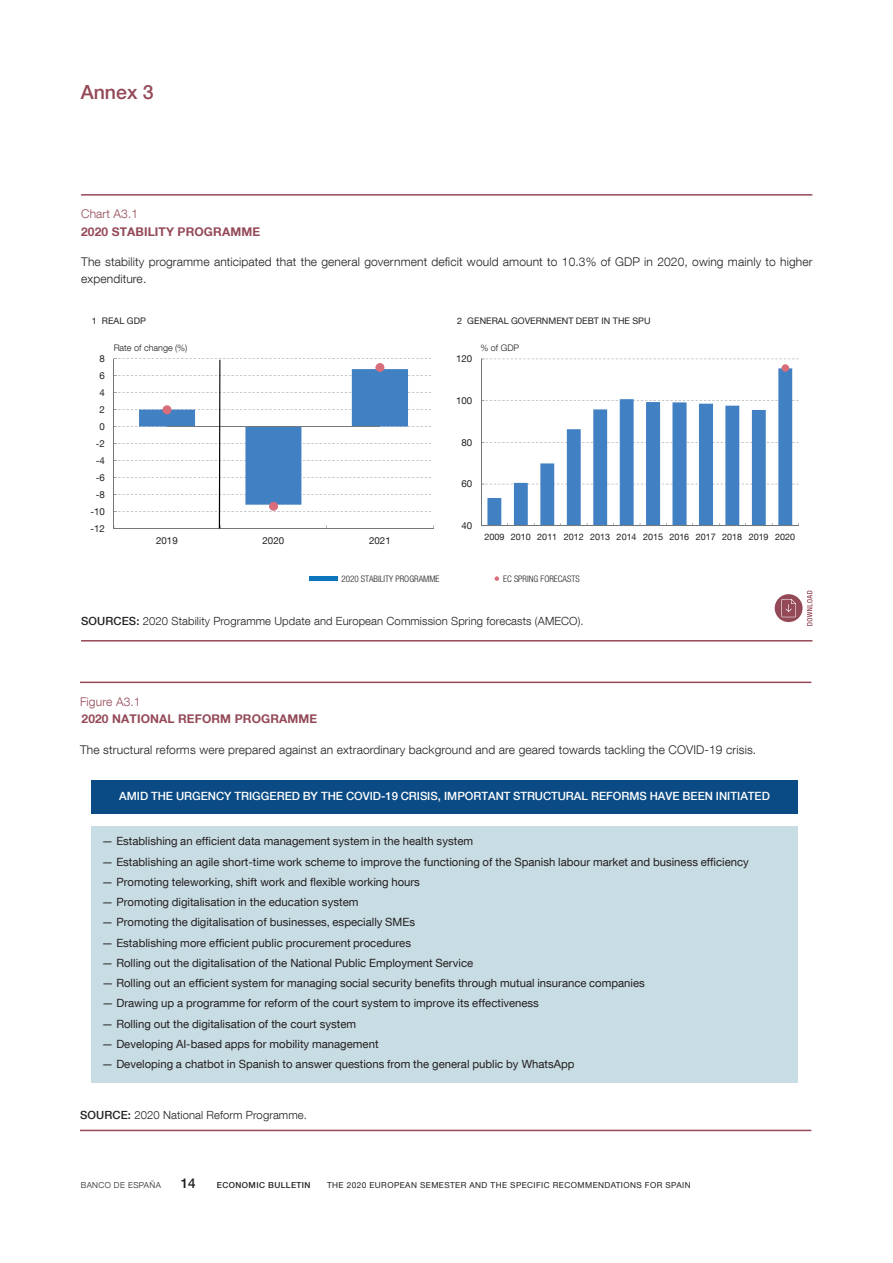
<style>
.page{position:relative;width:893px;height:1263px;background:#fff}
.page>*{position:absolute;margin:0;border:0;box-sizing:border-box;transform-origin:0 0}
.t1{font:500 19.5px "Bd E Neue Helvetica";color:#944957}
.t2{font:500 13.5px "Bd E Neue Helvetica";color:#231f20}
.t3{font:300 12px/16.5px "Bd E Neue Helvetica";letter-spacing:.01em;color:#231f20}
.t4{font:700 12px "Bd E Neue Helvetica";letter-spacing:.01em;color:#944957}
.t5{font:300 12px "Bd E Neue Helvetica";letter-spacing:.01em;color:#944957}
.t6{font:11.4px "Bd E Neue Helvetica";color:#231f20}
.t7{font:500 11.4px "Bd E Neue Helvetica";letter-spacing:-.005em;color:#fff}
.t8{font:300 11.25px "Bd E Neue Helvetica";letter-spacing:.01em;color:#231f20}
.t9{font:9.75px "Bd E Neue Helvetica";color:#231f20}
.t10{font:9px "Bd E Neue Helvetica";letter-spacing:.005em;color:#231f20}
.t11{font:300 condensed 9px "Bd E Neue Helvetica";color:#231f20}
.t12{font:300 9px "Bd E Neue Helvetica";color:#231f20}
.t13{font:8.25px "Bd E Neue Helvetica";letter-spacing:.05em;color:#231f20}
.t14{font:500 8.25px "Bd E Neue Helvetica";color:#231f20}
.t15{font:300 8.25px "Bd E Neue Helvetica";letter-spacing:.05em;color:#231f20}
.s1{font-weight:500}
</style>
<div class="page">
<hr style="left:80px;top:682px;width:731px;height:1px;background:#944957">
<hr style="left:80px;top:1130px;width:731px;height:1px;background:#944957">
<div style="left:92px;top:780px;width:706px;height:34px;background:#0a4b85"></div>
<div style="left:91px;top:826px;width:706px;height:257px;background:#c8dce3"></div>
<hr style="left:81px;top:194px;width:731px;height:2px;background:#944957">
<hr style="left:81px;top:640px;width:731px;height:1px;background:#944957">
<svg style="left:807px;top:591px;width:5px;height:35px"></svg>
<div style="left:775px;top:594px;width:28px;height:28px;background:#944957;border-radius:50%"></div>
<svg style="left:781px;top:599px;width:15px;height:18px"></svg>
<svg style="left:118px;top:358px;width:314px;height:154px"></svg>
<hr style="left:113px;top:359px;width:1px;height:169px;background:#74787a">
<hr style="left:114px;top:528px;width:319px;height:1px;background:#74787a">
<svg style="left:139px;top:360px;width:269px;height:168px"></svg>
<svg style="left:482px;top:359px;width:316px;height:166px"></svg>
<svg style="left:487px;top:368px;width:305px;height:157px"></svg>
<hr style="left:481px;top:359px;width:1px;height:167px;background:#74787a">
<hr style="left:481px;top:525px;width:317px;height:1px;background:#74787a">
<div style="left:782px;top:364px;width:7px;height:8px;background:#d86e7b;border-radius:50%"></div>
<div style="left:309px;top:576px;width:29px;height:5px;background:#0b74bb"></div>
<svg style="left:494px;top:576px;width:5px;height:5px"></svg>
<h1 class="t1" style="left:81px;top:80px;width:74px">ANNEX 3</h1>
<p class="t5" style="left:81px;top:207px;width:59px">Chart A3.1</p>
<p class="t4" style="left:81px;top:224px;width:180px">2020 STABILITY PROGRAMME</p>
<p class="t3" style="left:81px;top:254px;width:733px">The stability programme anticipated that the general government deficit would amount to 10.3% of GDP in 2020, owing mainly to higher expenditure.</p>
<p class="t10" style="left:92px;top:315px;width:56px">1 REAL GDP</p>
<p class="t12" style="left:114px;top:342px;width:75px">Rate of change (%)</p>
<p class="t9" style="left:100px;top:352px;width:7px">8</p>
<p class="t9" style="left:100px;top:369px;width:7px">6</p>
<p class="t9" style="left:100px;top:386px;width:7px">4</p>
<p class="t9" style="left:100px;top:403px;width:7px">2</p>
<p class="t9" style="left:100px;top:420px;width:7px">0</p>
<p class="t9" style="left:96px;top:437px;width:11px">-2</p>
<p class="t9" style="left:96px;top:454px;width:11px">-4</p>
<p class="t9" style="left:96px;top:471px;width:11px">-6</p>
<p class="t9" style="left:96px;top:488px;width:11px">-8</p>
<p class="t9" style="left:90px;top:505px;width:16px">-10</p>
<p class="t9" style="left:90px;top:522px;width:16px">-12</p>
<p class="t9" style="left:156px;top:534px;width:23px">2019</p>
<p class="t9" style="left:263px;top:534px;width:23px">2020</p>
<p class="t9" style="left:369px;top:534px;width:23px">2021</p>
<p class="t10" style="left:457px;top:315px;width:195px">2 GENERAL GOVERNMENT DEBT IN THE SPU</p>
<p class="t12" style="left:480px;top:342px;width:40px">% of GDP</p>
<p class="t9" style="left:456px;top:353px;width:18px">120</p>
<p class="t9" style="left:456px;top:394px;width:18px">100</p>
<p class="t9" style="left:461px;top:436px;width:12px">80</p>
<p class="t9" style="left:461px;top:478px;width:12px">60</p>
<p class="t9" style="left:461px;top:519px;width:12px">40</p>
<p class="t10" style="left:484px;top:531px;width:312px">2009 2010 2011 2012 2013 2014 2015 2016 2017 2018 2019 2020</p>
<p class="t11" style="left:341px;top:574px;width:100px">2020 STABILITY PROGRAMME</p>
<p class="t11" style="left:503px;top:574px;width:78px">EC SPRING FORECASTS</p>
<p class="t8" style="left:81px;top:614px;width:504px"><span class="s1">SOURCES:</span> 2020 Stability Programme Update and European Commission Spring forecasts (AMECO).</p>
<p class="t5" style="left:80px;top:694px;width:62px">Figure A3.1</p>
<p class="t4" style="left:82px;top:711px;width:237px">2020 NATIONAL REFORM PROGRAMME</p>
<p class="t3" style="left:80px;top:741px;width:678px">The structural reforms were prepared against an extraordinary background and are geared towards tackling the COVID-19 crisis.</p>
<p class="t7" style="left:119px;top:789px;width:652px">AMID THE URGENCY TRIGGERED BY THE COVID-19 CRISIS, IMPORTANT STRUCTURAL REFORMS HAVE BEEN INITIATED</p>
<p class="t6" style="left:102px;top:834px;width:373px">— Establishing an efficient data management system in the health system</p>
<p class="t6" style="left:102px;top:854px;width:648px">— Establishing an agile short-time work scheme to improve the functioning of the Spanish labour market and business efficiency</p>
<p class="t6" style="left:102px;top:875px;width:319px">— Promoting teleworking, shift work and flexible working hours</p>
<p class="t6" style="left:102px;top:895px;width:258px">— Promoting digitalisation in the education system</p>
<p class="t6" style="left:102px;top:915px;width:315px">— Promoting the digitalisation of businesses, especially SMEs</p>
<p class="t6" style="left:102px;top:936px;width:310px">— Establishing more efficient public procurement procedures</p>
<p class="t6" style="left:102px;top:956px;width:373px">— Rolling out the digitalisation of the National Public Employment Service</p>
<p class="t6" style="left:102px;top:976px;width:544px">— Rolling out an efficient system for managing social security benefits through mutual insurance companies</p>
<p class="t6" style="left:102px;top:996px;width:438px">— Drawing up a programme for reform of the court system to improve its effectiveness</p>
<p class="t6" style="left:102px;top:1016px;width:256px">— Rolling out the digitalisation of the court system</p>
<p class="t6" style="left:102px;top:1037px;width:278px">— Developing AI-based apps for mobility management</p>
<p class="t6" style="left:102px;top:1057px;width:474px">— Developing a chatbot in Spanish to answer questions from the general public by WhatsApp</p>
<p class="t8" style="left:80px;top:1108px;width:228px"><span class="s1">SOURCE:</span> 2020 National Reform Programme.</p>
<p class="t15" style="left:81px;top:1180px;width:82px">BANCO DE ESPAÑA</p>
<p class="t2" style="left:181px;top:1175px;width:16px">14</p>
<p class="t14" style="left:217px;top:1180px;width:7px">ECONOMIC</p>
<p class="t14" style="left:268px;top:1180px;width:29px">BU LLETIN</p>
<p class="t13" style="left:327px;top:1180px;width:118px">The 2020 European Semeste</p>
<p class="t13" style="left:461px;top:1180px;width:37px">r and the</p>
<p class="t13" style="left:510px;top:1180px;width:56px">specific reco</p>
<p class="t13" style="left:577px;top:1180px;width:115px">mmendations for Spain</p>
</div>
